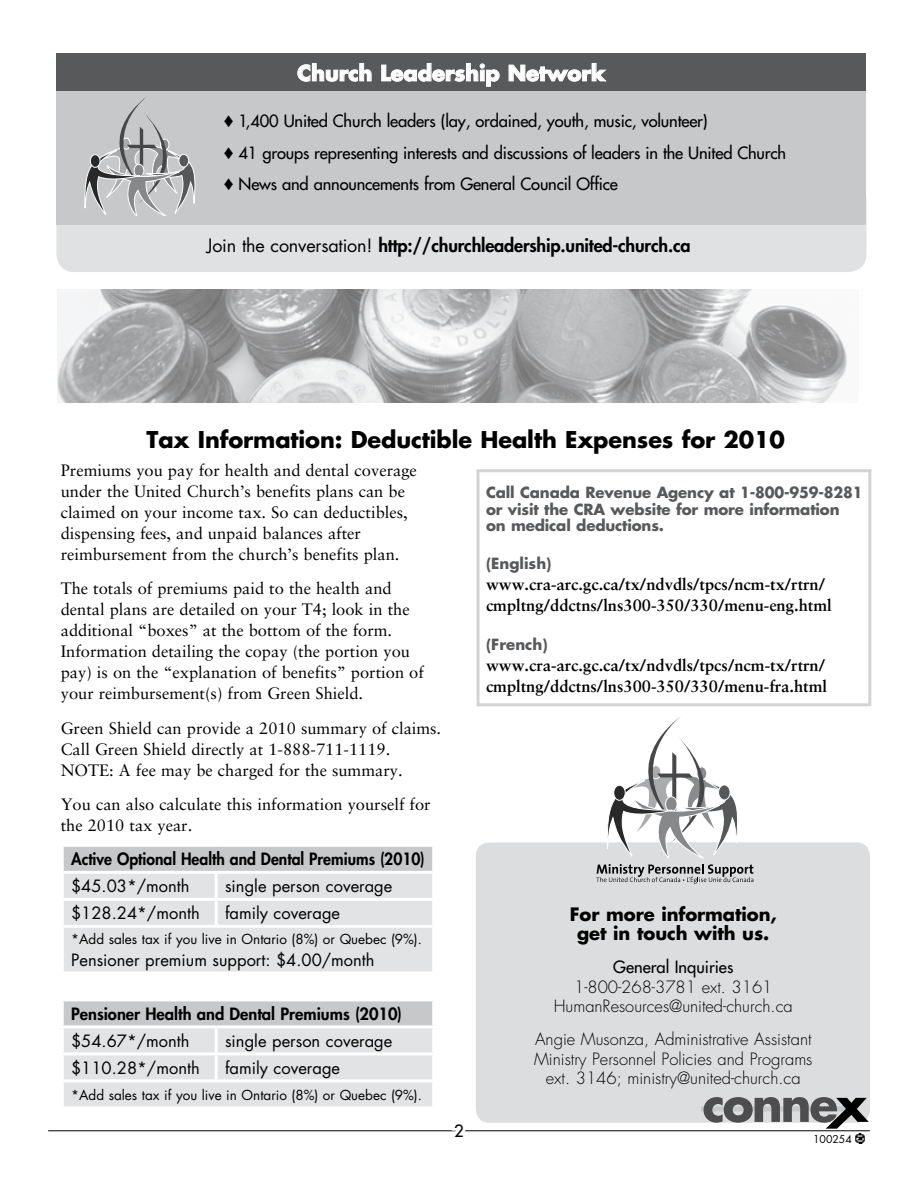
<style>
.page{position:relative;width:918px;height:1188px;background:#fff}
.page>*{position:absolute;margin:0;border:0;box-sizing:border-box;transform-origin:0 0}
.t1{font:700 22.5px "Futura";letter-spacing:-.005em;color:#000}
.Box_text__Futura{font:700 21px "Futura";color:#fff}
.Box_text__Futura-2{font:800 18px "Futura";letter-spacing:-.01em;color:#000}
.t2{font:700 18px/19.5px "Futura";letter-spacing:-.005em;color:#000;text-align:center}
.T1{font:16.5px/21px "Sabon";color:#000}
.Box_text__Futura-3{font:16.5px "Futura";letter-spacing:-.01em;color:#000}
.T1-2{font:700 16.5px/21px "Sabon";color:#000}
.T1-BodyCopy1stPara_n{font:300 16.5px/19.5px "Futura";color:#000;text-align:center}
.Box_text__Futura-4{font:16.5px "Futura";color:#000}
.Box_text__Futura-5{font:800 16.5px "Futura";color:#000;scale:.95 1}
.Box_text__Futura-6{font:800 16.5px "Futura";color:#000}
.H3_Subhead{font:700 15px/16.5px "Futura";letter-spacing:-.01em;color:#58595b}
.T1-3{font:700 15px "Futura";color:#58595b}
.Box_text__Futura-7{font:13.5px "Futura";color:#000}
.t3{font:10.5px "Futura";color:#000}
.s1{font-weight:400}
</style>
<div class="page">
<hr style="left:48px;top:1130px;width:822px;height:1px;background:#000">
<svg style="left:442px;top:1130px;width:29px;height:2px"></svg>
<img style="left:57px;top:289px;width:790px;height:114px">
<div style="left:56px;top:225px;width:810px;height:47px;background:#e0e1e2"></div>
<div style="left:476px;top:842px;width:394px;height:281px;background:#dcddde;border-radius:14px"></div>
<svg style="left:588px;top:716px;width:165px;height:168px"></svg>
<svg style="left:704px;top:1097px;width:165px;height:46px"></svg>
<div style="left:64px;top:847px;width:368px;height:24px;background:#c7c8ca"></div>
<svg style="left:64px;top:874px;width:368px;height:232px;background:#dedfe0"></svg>
<div style="left:62px;top:973px;width:372px;height:27px;background:#fff"></div>
<hr style="left:215px;top:874px;width:3px;height:24px;background:#fff">
<hr style="left:61px;top:898px;width:155px;height:3px;background:#fff">
<hr style="left:216px;top:898px;width:219px;height:3px;background:#fff">
<hr style="left:215px;top:901px;width:3px;height:24px;background:#fff">
<hr style="left:61px;top:925px;width:155px;height:3px;background:#fff">
<hr style="left:216px;top:925px;width:219px;height:3px;background:#fff">
<hr style="left:61px;top:971px;width:155px;height:3px;background:#fff">
<hr style="left:216px;top:971px;width:219px;height:3px;background:#fff">
<hr style="left:61px;top:998px;width:155px;height:3px;background:#fff">
<hr style="left:216px;top:998px;width:219px;height:3px;background:#fff">
<hr style="left:61px;top:1025px;width:155px;height:3px;background:#fff">
<hr style="left:216px;top:1025px;width:219px;height:3px;background:#fff">
<hr style="left:215px;top:1028px;width:3px;height:24px;background:#fff">
<hr style="left:61px;top:1052px;width:155px;height:3px;background:#fff">
<hr style="left:216px;top:1052px;width:219px;height:3px;background:#fff">
<hr style="left:215px;top:1055px;width:3px;height:24px;background:#fff">
<hr style="left:61px;top:1079px;width:155px;height:3px;background:#fff">
<hr style="left:216px;top:1079px;width:219px;height:3px;background:#fff">
<div style="left:56px;top:91px;width:810px;height:134px;background:#c7c8ca"></div>
<svg style="left:84px;top:97px;width:112px;height:119px"></svg>
<div style="left:90px;top:155px;width:10px;height:12px;background:#29292a;border-radius:50%"></div>
<div style="left:90px;top:154px;width:10px;height:14px;border:1px solid #fff;border-radius:50%"></div>
<div style="left:56px;top:54px;width:810px;height:37px;background:#58595b"></div>
<svg style="left:297px;top:63px;width:75px;height:19px"></svg>
<svg style="left:381px;top:63px;width:119px;height:24px"></svg>
<svg style="left:508px;top:63px;width:98px;height:19px"></svg>
<div style="left:476px;top:469px;width:395px;height:237px;border:3px solid #c7c8ca"></div>
<p class="Box_text__Futura" style="left:297px;top:58px;width:310px">Church Leadership Network</p>
<p class="Box_text__Futura-3" style="left:224px;top:110px;width:485px">♦ 1,400 United Church leaders (lay, ordained, youth, music, volunteer)</p>
<p class="Box_text__Futura-3" style="left:224px;top:142px;width:564px">♦ 41 groups representing interests and discussions of leaders in the United Church</p>
<p class="Box_text__Futura-3" style="left:224px;top:173px;width:396px">♦ News and announcements from General Council Office</p>
<p class="Box_text__Futura-2" style="left:207px;top:234px;width:485px"><span class="s1">Join the conversation!</span> http://churchleadership.united-church.ca</p>
<h2 class="t1" style="left:146px;top:424px;width:640px">Tax Information: Deductible Health Expenses for 2010</h2>
<p class="T1" style="left:61px;top:459px;width:358px">Premiums you pay for health and dental coverage under the United Church’s benefits plans can be claimed on your income tax. So can deductibles, dispensing fees, and unpaid balances after reimbursement from the church’s benefits plan.</p>
<p class="T1" style="left:61px;top:578px;width:365px">The totals of premiums paid to the health and dental plans are detailed on your T4; look in the additional “boxes” at the bottom of the form.<br>Information detailing the copay (the portion you pay) is on the “explanation of benefits” portion of your reimbursement(s) from Green Shield.</p>
<p class="T1" style="left:61px;top:717px;width:382px">Green Shield can provide a 2010 summary of claims.<br>Call Green Shield directly at 1-888-711-1119.<br>NOTE: A fee may be charged for the summary.</p>
<p class="T1" style="left:61px;top:794px;width:371px">You can also calculate this information yourself for the 2010 tax year.</p>
<p class="Box_text__Futura-5" style="left:71px;top:849px;width:374px">Active Optional Health and Dental Premiums (2010)</p>
<p class="Box_text__Futura-4" style="left:71px;top:875px;width:120px">$45.03*/month</p>
<p class="Box_text__Futura-4" style="left:225px;top:875px;width:169px">single person coverage</p>
<p class="Box_text__Futura-4" style="left:71px;top:902px;width:130px">$128.24*/month</p>
<p class="Box_text__Futura-4" style="left:225px;top:902px;width:117px">family coverage</p>
<p class="Box_text__Futura-7" style="left:71px;top:929px;width:352px">*Add sales tax if you live in Ontario (8%) or Quebec (9%).</p>
<p class="Box_text__Futura-4" style="left:71px;top:949px;width:305px">Pensioner premium support: $4.00/month</p>
<p class="Box_text__Futura-6" style="left:71px;top:1003px;width:332px">Pensioner Health and Dental Premiums (2010)</p>
<p class="Box_text__Futura-4" style="left:71px;top:1029px;width:120px">$54.67*/month</p>
<p class="Box_text__Futura-4" style="left:225px;top:1029px;width:169px">single person coverage</p>
<p class="Box_text__Futura-4" style="left:71px;top:1056px;width:130px">$110.28*/month</p>
<p class="Box_text__Futura-4" style="left:225px;top:1056px;width:117px">family coverage</p>
<p class="Box_text__Futura-7" style="left:71px;top:1085px;width:352px">*Add sales tax if you live in Ontario (8%) or Quebec (9%).</p>
<p class="H3_Subhead" style="left:486px;top:484px;width:378px">Call Canada Revenue Agency at 1-800-959-8281 or visit the CRA website for more information on medical deductions.</p>
<p class="T1-3" style="left:486px;top:553px;width:67px">(English)</p>
<p class="T1-2" style="left:486px;top:574px;width:347px">www.cra-arc.gc.ca/tx/ndvdls/tpcs/ncm-tx/rtrn/ cmpltng/ddctns/lns300-350/330/menu-eng.html</p>
<p class="T1-3" style="left:486px;top:634px;width:63px">(French)</p>
<p class="T1-2" style="left:486px;top:654px;width:343px">www.cra-arc.gc.ca/tx/ndvdls/tpcs/ncm-tx/rtrn/ cmpltng/ddctns/lns300-350/330/menu-fra.html</p>
<h1 class="t2" style="left:570px;top:904px;width:208px">For more information, get in touch with us.</h1>
<p class="T1-BodyCopy1stPara_n" style="left:554px;top:958px;width:241px"><span class="s1">General Inquiries<br></span>1-800-268-3781 ext. 3161<br>HumanResources@united-church.ca</p>
<p class="T1-BodyCopy1stPara_n" style="left:534px;top:1030px;width:280px">Angie Musonza, Administrative Assistant<br>Ministry Personnel Policies and Programs ext. 3146; ministry@united-church.ca</p>
<p class="Box_text__Futura-3" style="left:454px;top:1120px;width:11px">2</p>
<p class="t3" style="left:813px;top:1132px;width:40px">100254</p>
</div>
